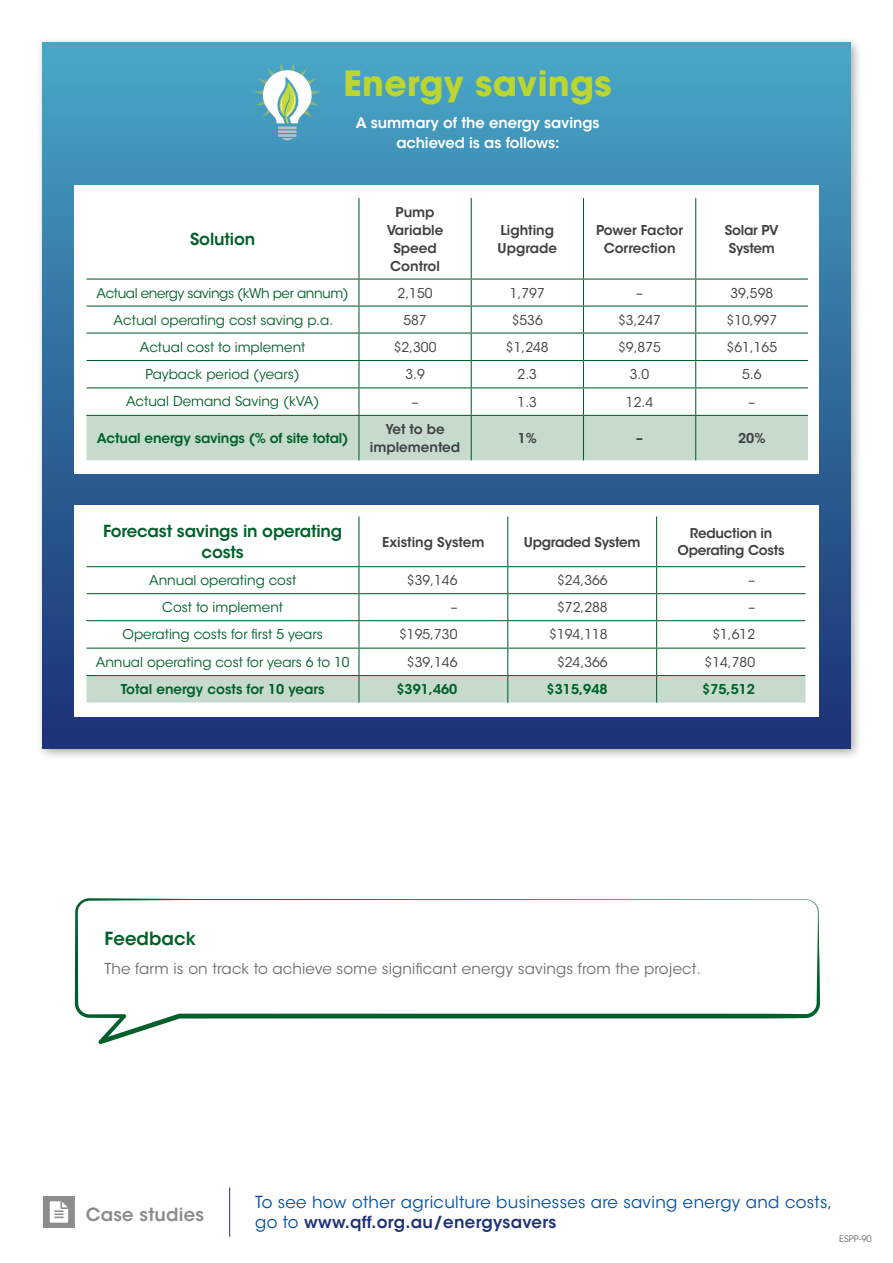
<style>
.page{position:relative;width:893px;height:1263px;background:#fff}
.page>*{position:absolute;margin:0;border:0;box-sizing:border-box;transform-origin:0 0}
.t1{font:700 34.65px "ITC Avant Garde Std";letter-spacing:.01em;color:#bcd631}
.t2{font:600 18px "ITC Avant Garde Std";letter-spacing:.01em;color:#8a8c8e}
.t3{font:600 18px "ITC Avant Garde Std";color:#005f2a}
.t4{font:16.5px/19.5px "ITC Avant Garde Std";letter-spacing:.02em;color:#004fa3}
.t5{font:600 16.5px/21px "ITC Avant Garde Std";letter-spacing:-.01em;color:#005f2a;text-align:center}
.t6{font:15px "ITC Avant Garde Std";letter-spacing:.01em;color:#6d6e71}
.t7{font:600 14.7px/19.5px "ITC Avant Garde Std";letter-spacing:-.005em;color:#fff;text-align:center}
.t8{font:13.5px "ITC Avant Garde Std";color:#005f2a}
.t9{font:13.5px "ITC Avant Garde Std";color:#414042}
.t10{font:600 13.5px/18px "ITC Avant Garde Std";color:#414042;text-align:center}
.t11{font:600 13.5px "ITC Avant Garde Std";color:#005f2a}
.t12{font:600 13.5px/16.5px "ITC Avant Garde Std";letter-spacing:-.02em;color:#414042;text-align:center}
.t13{font:13.5px "ITC Avant Garde Std";letter-spacing:-.03em;color:#005f2a}
.t14{font:9px "ITC Avant Garde Std";color:#6d6e71}
.s1{font-weight:600;color:#1e3278}
</style>
<div class="page">
<div style="left:36px;top:36px;width:827px;height:725px;background:#000;opacity:.35"></div>
<div style="left:43px;top:43px;width:807px;height:705px;background:linear-gradient(to bottom,#48a6c5,#1b3074)"></div>
<hr style="left:278px;top:126px;width:19px;height:3px;background:#bdbebf">
<hr style="left:278px;top:130px;width:19px;height:3px;background:#bdbebf">
<hr style="left:278px;top:134px;width:19px;height:3px;background:#bdbebf">
<svg style="left:282px;top:138px;width:11px;height:2px"></svg>
<svg style="left:254px;top:62px;width:67px;height:61px"></svg>
<hr style="left:229px;top:1187px;width:1px;height:49px;background:#1e3278">
<svg style="left:43px;top:1196px;width:32px;height:32px"></svg>
<svg style="left:75px;top:898px;width:745px;height:146px"></svg>
<div style="left:74px;top:505px;width:745px;height:212px;background:#fff"></div>
<hr style="left:358px;top:516px;width:1px;height:50px;background:#005f2a">
<hr style="left:507px;top:516px;width:1px;height:50px;background:#005f2a">
<hr style="left:656px;top:516px;width:1px;height:50px;background:#005f2a">
<hr style="left:86px;top:566px;width:273px;height:1px;background:#005f2a">
<hr style="left:359px;top:566px;width:149px;height:1px;background:#005f2a">
<hr style="left:508px;top:566px;width:149px;height:1px;background:#005f2a">
<hr style="left:657px;top:566px;width:148px;height:1px;background:#005f2a">
<svg style="left:86px;top:567px;width:719px;height:135px"></svg>
<div style="left:74px;top:185px;width:745px;height:288px;background:#fff"></div>
<hr style="left:358px;top:198px;width:1px;height:81px;background:#005f2a">
<hr style="left:471px;top:198px;width:1px;height:81px;background:#005f2a">
<hr style="left:583px;top:198px;width:1px;height:81px;background:#005f2a">
<hr style="left:695px;top:198px;width:1px;height:81px;background:#005f2a">
<hr style="left:86px;top:279px;width:273px;height:1px;background:#005f2a">
<hr style="left:359px;top:279px;width:112px;height:1px;background:#005f2a">
<hr style="left:471px;top:279px;width:112px;height:1px;background:#005f2a">
<hr style="left:583px;top:279px;width:113px;height:1px;background:#005f2a">
<hr style="left:696px;top:279px;width:112px;height:1px;background:#005f2a">
<svg style="left:86px;top:280px;width:722px;height:180px"></svg>
<hr style="left:86px;top:415px;width:273px;height:1px;background:#005f2a">
<hr style="left:359px;top:415px;width:112px;height:1px;background:#005f2a">
<hr style="left:358px;top:416px;width:1px;height:44px;background:#005f2a">
<hr style="left:471px;top:415px;width:112px;height:1px;background:#005f2a">
<hr style="left:471px;top:416px;width:1px;height:44px;background:#005f2a">
<hr style="left:583px;top:415px;width:113px;height:1px;background:#005f2a">
<hr style="left:583px;top:416px;width:1px;height:44px;background:#005f2a">
<hr style="left:696px;top:415px;width:112px;height:1px;background:#005f2a">
<hr style="left:695px;top:416px;width:1px;height:44px;background:#005f2a">
<p class="t5" style="left:190px;top:228px;width:66px">Solution</p>
<h1 class="t1" style="left:343px;top:60px;width:270px">Energy savings</h1>
<p class="t7" style="left:356px;top:113px;width:245px">A summary of the energy savings achieved is as follows:</p>
<p class="t10" style="left:387px;top:203px;width:58px">Pump<br>Variable<br>Speed<br>Control</p>
<p class="t10" style="left:498px;top:221px;width:61px;text-align:left">Lighting<br>Upgrade</p>
<p class="t10" style="left:596px;top:221px;width:89px">Power Factor<br>Correction</p>
<p class="t12" style="left:725px;top:221px;width:55px;line-height:18px;text-align:left">Solar PV<br>System</p>
<p class="t13" style="left:97px;top:284px;width:254px">Actual energy savings (kWh per annum)</p>
<p class="t9" style="left:398px;top:284px;width:37px">2,150</p>
<p class="t9" style="left:510px;top:284px;width:37px">1,797</p>
<p class="t9" style="left:636px;top:284px;width:8px">–</p>
<p class="t9" style="left:730px;top:284px;width:44px">39,598</p>
<p class="t8" style="left:114px;top:311px;width:221px">Actual operating cost saving p.a.</p>
<p class="t9" style="left:403px;top:311px;width:25px">587</p>
<p class="t9" style="left:512px;top:311px;width:33px">$536</p>
<p class="t9" style="left:618px;top:311px;width:44px">$3,247</p>
<p class="t9" style="left:727px;top:311px;width:52px">$10,997</p>
<p class="t8" style="left:140px;top:338px;width:167px">Actual cost to implement</p>
<p class="t9" style="left:394px;top:339px;width:44px">$2,300</p>
<p class="t9" style="left:506px;top:339px;width:44px">$1,248</p>
<p class="t9" style="left:618px;top:339px;width:44px">$9,875</p>
<p class="t9" style="left:727px;top:339px;width:52px">$61,165</p>
<p class="t8" style="left:145px;top:366px;width:156px">Payback period (years)</p>
<p class="t9" style="left:405px;top:366px;width:21px">3.9</p>
<p class="t9" style="left:518px;top:366px;width:21px">2.3</p>
<p class="t9" style="left:630px;top:366px;width:21px">3.0</p>
<p class="t9" style="left:742px;top:366px;width:21px">5.6</p>
<p class="t8" style="left:126px;top:393px;width:195px">Actual Demand Saving (kVA)</p>
<p class="t9" style="left:412px;top:394px;width:8px">–</p>
<p class="t9" style="left:518px;top:394px;width:21px">1.3</p>
<p class="t9" style="left:626px;top:394px;width:29px">12.4</p>
<p class="t9" style="left:748px;top:394px;width:8px">–</p>
<p class="t11" style="left:97px;top:429px;width:253px">Actual energy savings (% of site total)</p>
<p class="t10" style="left:370px;top:420px;width:92px">Yet to be implemented</p>
<p class="t10" style="left:518px;top:429px;width:21px">1%</p>
<p class="t10" style="left:636px;top:429px;width:8px">–</p>
<p class="t10" style="left:738px;top:429px;width:29px">20%</p>
<p class="t5" style="left:103px;top:521px;width:241px">Forecast savings in operating costs</p>
<p class="t10" style="left:382px;top:533px;width:104px">Existing System</p>
<p class="t12" style="left:524px;top:533px;width:118px">Upgraded System</p>
<p class="t12" style="left:678px;top:525px;width:108px">Reduction in<br>Operating Costs</p>
<p class="t8" style="left:149px;top:572px;width:149px">Annual operating cost</p>
<p class="t9" style="left:407px;top:572px;width:52px">$39,146</p>
<p class="t9" style="left:557px;top:572px;width:52px">$24,366</p>
<p class="t9" style="left:748px;top:572px;width:8px">–</p>
<p class="t8" style="left:162px;top:599px;width:122px">Cost to implement</p>
<p class="t9" style="left:451px;top:599px;width:8px">–</p>
<p class="t9" style="left:557px;top:599px;width:52px">$72,288</p>
<p class="t9" style="left:748px;top:599px;width:8px">–</p>
<p class="t8" style="left:123px;top:626px;width:202px">Operating costs for first 5 years</p>
<p class="t9" style="left:399px;top:626px;width:60px">$195,730</p>
<p class="t9" style="left:549px;top:626px;width:60px">$194,118</p>
<p class="t9" style="left:712px;top:626px;width:44px">$1,612</p>
<p class="t8" style="left:96px;top:654px;width:255px">Annual operating cost for years 6 to 10</p>
<p class="t9" style="left:407px;top:654px;width:52px">$39,146</p>
<p class="t9" style="left:557px;top:654px;width:52px">$24,366</p>
<p class="t9" style="left:705px;top:654px;width:52px">$14,780</p>
<p class="t11" style="left:121px;top:681px;width:205px">Total energy costs for 10 years</p>
<p class="t11" style="left:396px;top:681px;width:63px">$391,460</p>
<p class="t11" style="left:547px;top:681px;width:63px">$315,948</p>
<p class="t11" style="left:702px;top:681px;width:54px">$75,512</p>
<h2 class="t3" style="left:105px;top:927px;width:93px">Feedback</h2>
<p class="t6" style="left:105px;top:960px;width:598px">The farm is on track to achieve some significant energy savings from the project.</p>
<h2 class="t2" style="left:86px;top:1202px;width:120px">Case studies</h2>
<p class="t4" style="left:255px;top:1193px;width:579px">To see how other agriculture businesses are saving energy and costs, go to <span class="s1">www.qff.org.au/energysavers</span></p>
<p class="t14" style="left:839px;top:1233px;width:34px">ESPP-90</p>
</div>
